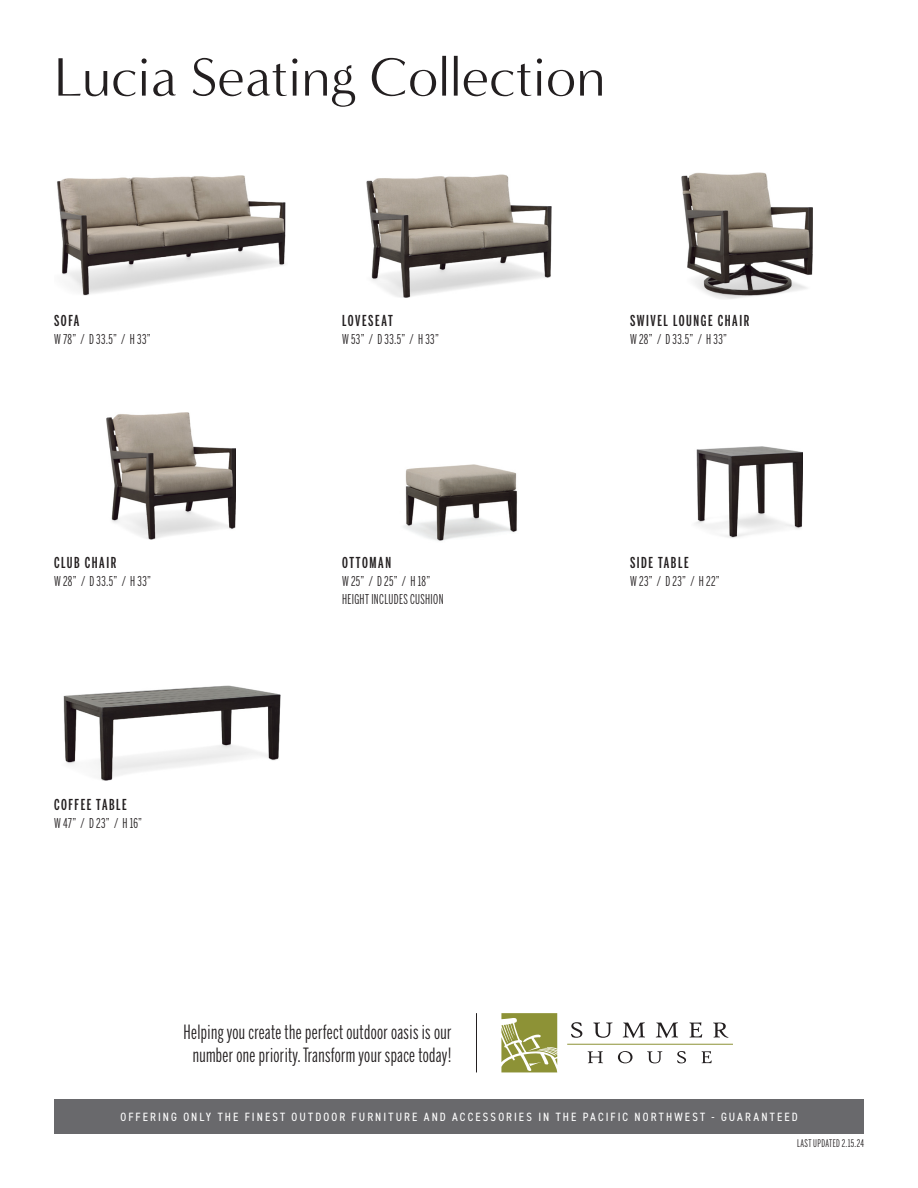
<style>
.page{position:relative;width:918px;height:1188px;background:#fff}
.page>*{position:absolute;margin:0;border:0;box-sizing:border-box;transform-origin:0 0}
.t1{font:55.5px "Minerva Modern";color:#231f20}
.t2{font:19.5px/23.4px "Benton Sans Extra Compressed";letter-spacing:.02em;color:#231f20;text-align:center}
.t3{font:500 15px "Benton Sans Extra Compressed";letter-spacing:.105em;color:#231f20}
.t4{font:13.5px "Benton Sans Extra Compressed";letter-spacing:.03em;color:#231f20}
.t5{font:condensed 12px "DIN2014";letter-spacing:.175em;color:#fff}
.t6{font:10.5px "Benton Sans Extra Compressed";letter-spacing:.04em;color:#231f20}
</style>
<div class="page">
<div style="left:54px;top:1099px;width:810px;height:35px;background:#69696c"></div>
<hr style="left:476px;top:1013px;width:1px;height:59px;background:#231f20">
<svg style="left:501px;top:1013px;width:56px;height:59px;background:#a5a960"></svg>
<svg style="left:571px;top:1022px;width:11px;height:16px"></svg>
<svg style="left:593px;top:1022px;width:20px;height:16px"></svg>
<svg style="left:623px;top:1022px;width:22px;height:16px"></svg>
<svg style="left:656px;top:1022px;width:22px;height:16px"></svg>
<svg style="left:689px;top:1022px;width:13px;height:16px"></svg>
<svg style="left:713px;top:1023px;width:15px;height:15px"></svg>
<svg style="left:588px;top:1051px;width:15px;height:12px"></svg>
<svg style="left:618px;top:1051px;width:15px;height:12px"></svg>
<svg style="left:647px;top:1051px;width:15px;height:12px"></svg>
<svg style="left:677px;top:1051px;width:9px;height:12px"></svg>
<svg style="left:702px;top:1051px;width:10px;height:12px"></svg>
<hr style="left:567px;top:1044px;width:166px;height:1px;background:#8d9236">
<img style="left:366px;top:174px;width:186px;height:123px">
<img style="left:695px;top:447px;width:108px;height:91px">
<img style="left:681px;top:172px;width:132px;height:127px">
<img style="left:403px;top:464px;width:114px;height:77px">
<img style="left:57px;top:176px;width:229px;height:119px">
<img style="left:107px;top:413px;width:128px;height:127px">
<img style="left:63px;top:686px;width:218px;height:95px">
<p class="t1" style="left:54px;top:45px;width:553px">Lucia Seating Collection</p>
<p class="t3" style="left:54px;top:311px;width:27px">SOFA</p>
<p class="t4" style="left:54px;top:331px;width:98px">W 78” / D 33.5” / H 33”</p>
<p class="t3" style="left:342px;top:311px;width:52px">LOVESEAT</p>
<p class="t4" style="left:342px;top:331px;width:98px">W 53” / D 33.5” / H 33”</p>
<p class="t3" style="left:630px;top:311px;width:121px">SWIVEL LOUNGE CHAIR</p>
<p class="t4" style="left:630px;top:331px;width:99px">W 28” / D 33.5” / H 33”</p>
<p class="t3" style="left:54px;top:553px;width:64px">CLUB CHAIR</p>
<p class="t4" style="left:54px;top:573px;width:99px">W 28” / D 33.5” / H 33”</p>
<p class="t3" style="left:54px;top:795px;width:74px">COFFEE TABLE</p>
<p class="t4" style="left:54px;top:815px;width:90px">W 47” / D 23” / H 16”</p>
<p class="t3" style="left:342px;top:553px;width:51px">OTTOMAN</p>
<p class="t4" style="left:342px;top:572px;width:90px">W 25” / D 25” / H 18”</p>
<p class="t4" style="left:342px;top:590px;width:103px">HEIGHT INCLUDES CUSHION</p>
<p class="t2" style="left:184px;top:1020px;width:270px">Helping you create the perfect outdoor oasis is our number one priority. Transform your space today!</p>
<p class="t3" style="left:630px;top:553px;width:60px">SIDE TABLE</p>
<p class="t4" style="left:630px;top:572px;width:91px">W 23” / D 23” / H 22”</p>
<p class="t5" style="left:120px;top:1109px;width:679px">OFFERING ONLY THE FINEST OUTDOOR FURNITURE AND ACCESSORIES IN THE PACIFIC NORTHWEST - GUARANTEED</p>
<p class="t6" style="left:797px;top:1137px;width:68px">LAST UPDATED 2.15.24</p>
</div>
